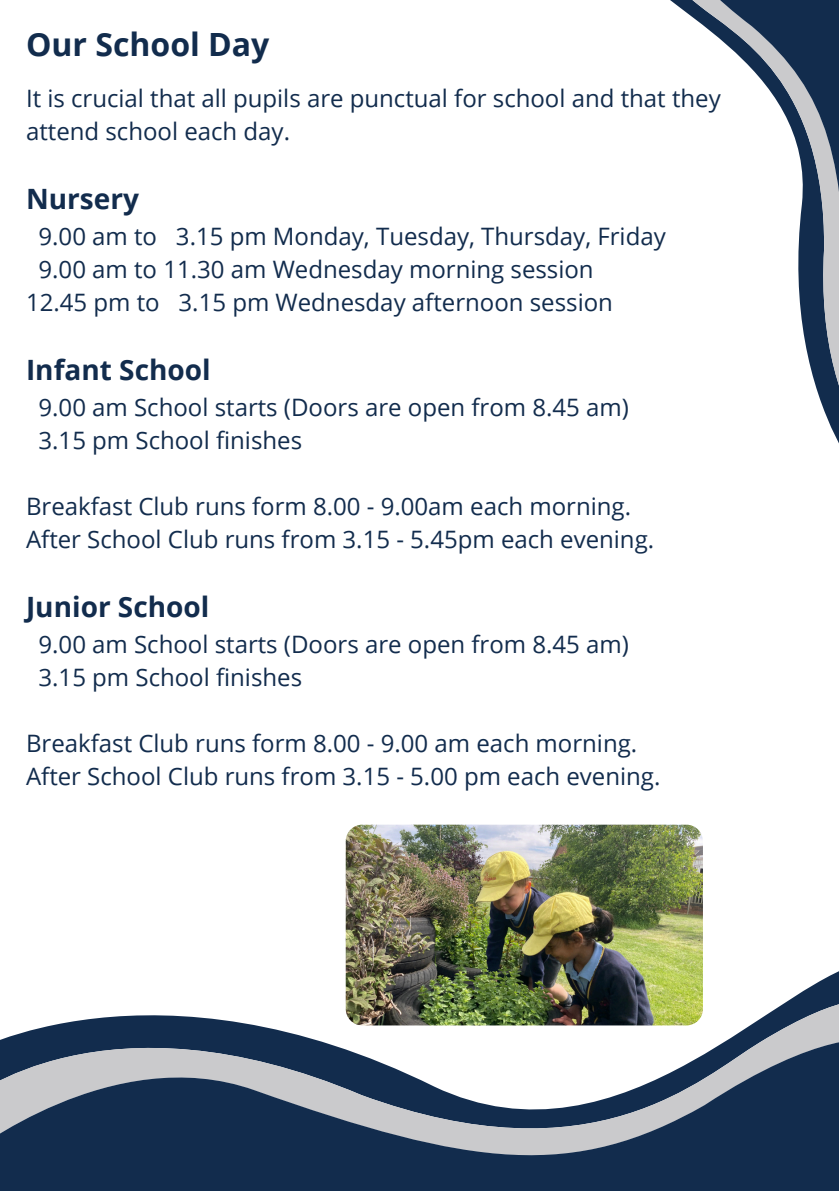
<style>
.page{position:relative;width:839px;height:1191px;background:#fff}
.page>*{position:absolute;margin:0;border:0;box-sizing:border-box;transform-origin:0 0}
.t1{font:700 32px "Open Sans";color:#122c4d}
.t2{font:700 28px "Open Sans";color:#122c4d}
.t3{font:24px/33px "Open Sans";color:#122c4d}
</style>
<div class="page">
<svg style="left:345px;top:961px;width:493px;height:39px"></svg>
<svg style="left:6px;top:1000px;width:832px;height:38px"></svg>
<svg style="left:0;top:1038px;width:838px;height:153px;background:#57697f"></svg>
<svg style="left:671px;top:0;width:167px;height:441px"></svg>
<img style="left:346px;top:825px;width:357px;height:200px;border-radius:17px">
<p class="t1" style="left:26px;top:22px;width:245px">Our School Day</p>
<h1 class="t3" style="left:26px;top:81px;width:696px">It is crucial that all pupils are punctual for school and that they attend school each day.</h1>
<p class="t2" style="left:26px;top:179px;width:114px">Nursery</p>
<p class="t3" style="left:39px;top:219px;width:628px">9.00 am to 3.15 pm Monday, Tuesday, Thursday, Friday</p>
<p class="t3" style="left:39px;top:252px;width:556px">9.00 am to 11.30 am Wednesday morning session</p>
<p class="t3" style="left:26px;top:285px;width:588px">12.45 pm to 3.15 pm Wednesday afternoon session</p>
<p class="t2" style="left:26px;top:350px;width:186px">Infant School</p>
<p class="t3" style="left:39px;top:390px;width:592px">9.00 am School starts (Doors are open from 8.45 am)</p>
<p class="t3" style="left:39px;top:423px;width:265px">3.15 pm School finishes</p>
<p class="t3" style="left:26px;top:489px;width:606px">Breakfast Club runs form 8.00 - 9.00am each morning.</p>
<p class="t3" style="left:26px;top:522px;width:629px">After School Club runs from 3.15 - 5.45pm each evening.</p>
<p class="t2" style="left:26px;top:587px;width:185px">Junior School</p>
<p class="t3" style="left:39px;top:627px;width:592px">9.00 am School starts (Doors are open from 8.45 am)</p>
<p class="t3" style="left:39px;top:660px;width:265px">3.15 pm School finishes</p>
<p class="t3" style="left:26px;top:726px;width:612px">Breakfast Club runs form 8.00 - 9.00 am each morning.</p>
<p class="t3" style="left:26px;top:759px;width:636px">After School Club runs from 3.15 - 5.00 pm each evening.</p>
</div>
